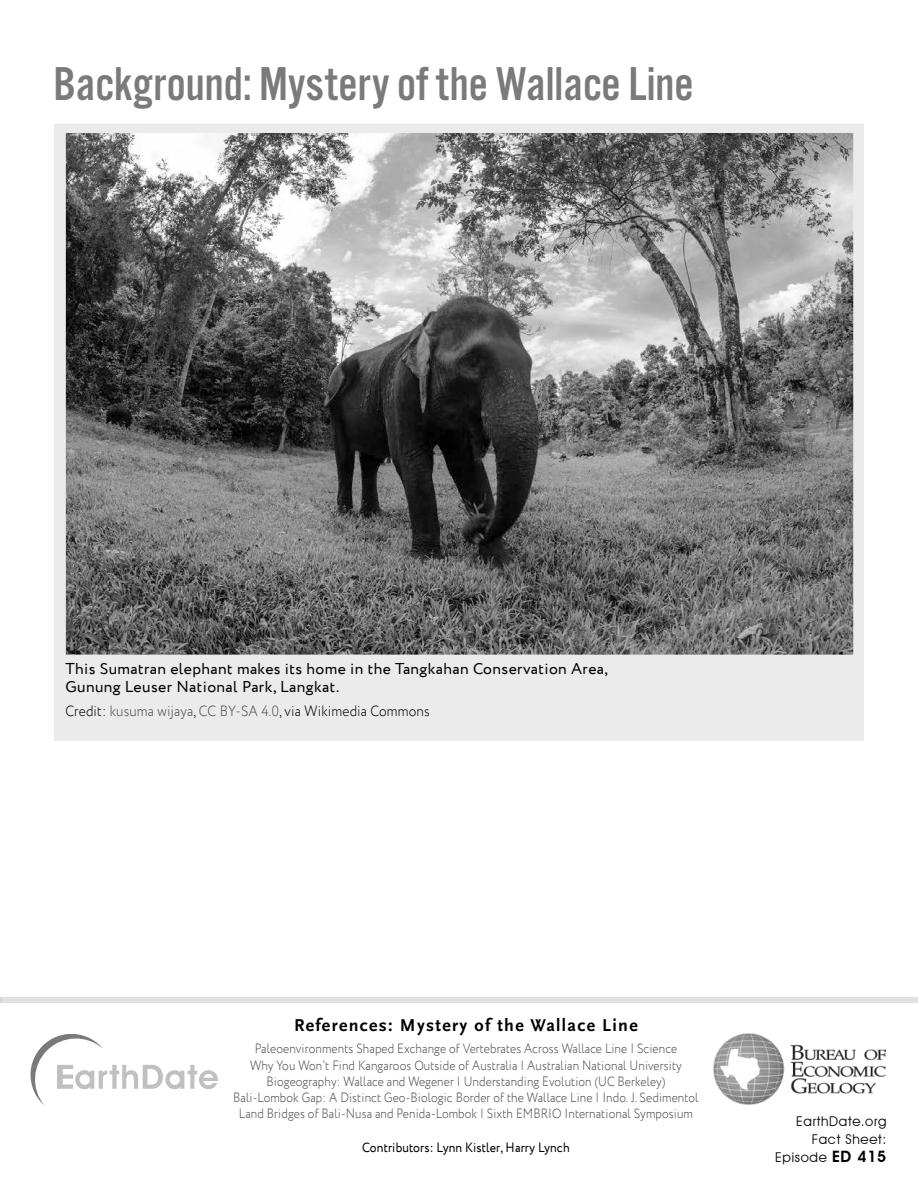
<style>
.page{position:relative;width:918px;height:1188px;background:#fff}
.page>*{position:absolute;margin:0;border:0;box-sizing:border-box;transform-origin:0 0}
.t1{font:49.35px "Alternate Got No 3 D";color:#7a7a7a}
.t2{font:700 18px "Scala Sans Pro";letter-spacing:.075em;color:#000}
.t3{font:15.75px/18px "Circe";letter-spacing:.025em;color:#000}
.t4{font:300 15px "Circe";letter-spacing:.01em;color:#000;scale:.9 1}
.t5{font:300 13.5px/16.2px "Circe";letter-spacing:.01em;color:#4b4b4b;text-align:center;scale:.87 1}
.t6{font:13.5px/18px "Avant Garde IT Cby BT";letter-spacing:.05em;color:#000;text-align:right}
.t7{font:13.5px "Circe";letter-spacing:.01em;color:#000;scale:.9 1}
.s1{color:#4b4b4b}
.s2{font-weight:600;font-size:15.75px}
</style>
<div class="page">
<img style="left:713px;top:1034px;width:173px;height:71px">
<svg style="left:30px;top:1033px;width:188px;height:72px"></svg>
<div style="left:0;top:998px;width:918px;height:5px;background:#e2e2e2"></div>
<div style="left:54px;top:124px;width:810px;height:617px;background:#ebebeb"></div>
<svg style="left:56px;top:124px;width:807px;height:540px;background:#7b7b7b"></svg>
<h1 class="t1" style="left:53px;top:58px;width:642px">Background: Mystery of the Wallace Line</h1>
<p class="t3" style="left:65px;top:660px;width:544px">This Sumatran elephant makes its home in the Tangkahan Conservation Area,<br>Gunung Leuser National Park, Langkat.</p>
<p class="t4" style="left:65px;top:701px;width:406px">Credit: <span class="s1">kusuma wijaya</span>, <span class="s1">CC BY-SA 4.0</span>, via Wikimedia Commons</p>
<h2 class="t2" style="left:294px;top:1014px;width:345px">References: Mystery of the Wallace Line</h2>
<p class="t5" style="left:233px;top:1041px;width:536px">Paleoenvironments Shaped Exchange of Vertebrates Across Wallace Line | Science<br>Why You Won’t Find Kangaroos Outside of Australia | Australian National University Biogeography: Wallace and Wegener | Understanding Evolution (UC Berkeley)<br>Bali-Lombok Gap: A Distinct Geo-Biologic Border of the Wallace Line | Indo. J. Sedimentol Land Bridges of Bali-Nusa and Penida-Lombok | Sixth EMBRIO International Symposium</p>
<p class="t7" style="left:362px;top:1139px;width:232px">Contributors: Lynn Kistler, Harry Lynch</p>
<p class="t6" style="left:775px;top:1113px;width:113px">EarthDate.org<br>Fact Sheet:<br>Episode <span class="s2">ED 415</span></p>
</div>
